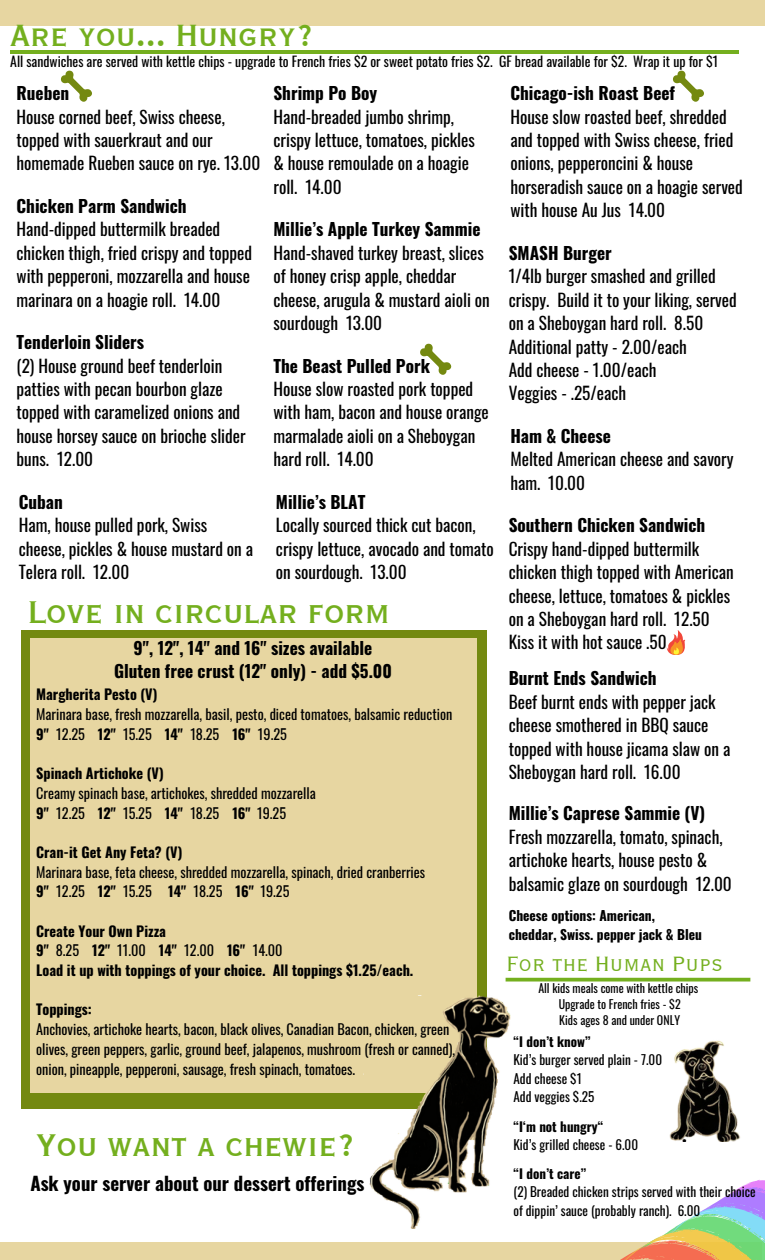
<style>
.page{position:relative;width:765px;height:1260px;background:#fff}
.page>*{position:absolute;margin:0;border:0;box-sizing:border-box;transform-origin:0 0}
.t1{font:40.88px "Copperplate Gothic LT Pro 30 BC";color:#74af1e}
.t2{font:40px "Copperplate Gothic LT Pro 30 BC";color:#74af1e}
.t3{font:27px "Copperplate Gothic LT Pro 29 BC";color:#74af1e}
.t4{font:700 18.75px "Oswald";color:#000}
.t5{font:17.25px/23.5px "Oswald";color:#000}
.t6{font:700 17.25px "Oswald";color:#000}
.t7{font:14.25px/19.8px "Oswald";color:#000}
.t8{font:700 14.25px "Oswald";color:#000}
.t9{font:13.75px "Oswald";color:#000}
.t10{font:700 13.5px "Oswald";color:#000}
.t11{font:13.12px/18.2px "Oswald";color:#000}
.t12{font:700 13.12px "Oswald";color:#000}
.t13{font:11.88px "Oswald";color:#000}
.s1{font-weight:700}
</style>
<div class="page">
<div style="left:0;top:0;width:765px;height:26px;background:#e7d6a1"></div>
<hr style="left:10px;top:51px;width:729px;height:3px;background:#74af1e">
<svg style="left:61px;top:70px;width:31px;height:32px"></svg>
<svg style="left:420px;top:343px;width:32px;height:32px"></svg>
<svg style="left:673px;top:70px;width:31px;height:32px"></svg>
<div style="left:21px;top:630px;width:466px;height:479px;background:#748910"></div>
<div style="left:30px;top:638px;width:447px;height:455px;background:#e7d6a1"></div>
<img style="left:363px;top:995px;width:148px;height:234px">
<div style="left:0;top:1242px;width:762px;height:18px;background:#e7d6a1"></div>
<svg style="left:620px;top:1179px;width:145px;height:81px"></svg>
<img style="left:669px;top:1040px;width:71px;height:102px">
<svg style="left:506px;top:978px;width:244px;height:4px"></svg>
<svg style="left:667px;top:630px;width:19px;height:25px"></svg>
<p class="t2" style="left:10px;top:17px;width:305px">Are you... Hungry?</p>
<p class="t9" style="left:10px;top:51px;width:709px">All sandwiches are served with kettle chips - upgrade to French fries $2 or sweet potato fries $2. GF bread available for $2. Wrap it up for $1</p>
<p class="t6" style="left:17px;top:80px;width:54px">Rueben</p>
<p class="t5" style="left:17px;top:104px;width:245px">House corned beef, Swiss cheese, topped with sauerkraut and our homemade Rueben sauce on rye. 13.00</p>
<p class="t6" style="left:273px;top:80px;width:105px">Shrimp Po Boy</p>
<p class="t5" style="left:273px;top:104px;width:203px">Hand-breaded jumbo shrimp, crispy lettuce, tomatoes, pickles &amp; house remoulade on a hoagie roll. 14.00</p>
<p class="t6" style="left:273px;top:216px;width:209px">Millie’s Apple Turkey Sammie</p>
<p class="t5" style="left:273px;top:240px;width:218px">Hand-shaved turkey breast, slices of honey crisp apple, cheddar cheese, arugula &amp; mustard aioli on sourdough 13.00</p>
<p class="t6" style="left:510px;top:80px;width:166px">Chicago-ish Roast Beef</p>
<p class="t5" style="left:510px;top:104px;width:234px">House slow roasted beef, shredded and topped with Swiss cheese, fried onions, pepperoncini &amp; house horseradish sauce on a hoagie served with house Au Jus 14.00</p>
<p class="t6" style="left:17px;top:192px;width:172px">Chicken Parm Sandwich</p>
<p class="t5" style="left:17px;top:217px;width:237px">Hand-dipped buttermilk breaded chicken thigh, fried crispy and topped with pepperoni, mozzarella and house marinara on a hoagie roll. 14.00</p>
<p class="t6" style="left:17px;top:329px;width:129px">Tenderloin Sliders</p>
<p class="t5" style="left:17px;top:353px;width:231px">(2) House ground beef tenderloin patties with pecan bourbon glaze topped with caramelized onions and house horsey sauce on brioche slider buns. 12.00</p>
<p class="t6" style="left:19px;top:488px;width:46px">Cuban</p>
<p class="t5" style="left:19px;top:513px;width:236px">Ham, house pulled pork, Swiss cheese, pickles &amp; house mustard on a<br>Telera roll. 12.00</p>
<p class="t6" style="left:509px;top:239px;width:105px">SMASH Burger</p>
<p class="t5" style="left:509px;top:264px;width:230px">1/4lb burger smashed and grilled crispy. Build it to your liking, served on a Sheboygan hard roll. 8.50</p>
<p class="t5" style="left:509px;top:334px;width:180px">Additional patty - 2.00/each</p>
<p class="t5" style="left:509px;top:357px;width:149px">Add cheese - 1.00/each</p>
<p class="t5" style="left:509px;top:381px;width:119px">Veggies - .25/each</p>
<p class="t6" style="left:273px;top:352px;width:158px">The Beast Pulled Pork</p>
<p class="t5" style="left:273px;top:376px;width:217px">House slow roasted pork topped with ham, bacon and house orange marmalade aioli on a Sheboygan hard roll. 14.00</p>
<p class="t6" style="left:510px;top:422px;width:102px">Ham &amp; Cheese</p>
<p class="t5" style="left:510px;top:447px;width:225px">Melted American cheese and savory ham. 10.00</p>
<p class="t6" style="left:276px;top:488px;width:91px">Millie’s BLAT</p>
<p class="t5" style="left:276px;top:513px;width:219px">Locally sourced thick cut bacon, crispy lettuce, avocado and tomato on sourdough. 13.00</p>
<p class="t6" style="left:509px;top:512px;width:198px">Southern Chicken Sandwich</p>
<p class="t5" style="left:509px;top:536px;width:227px">Crispy hand-dipped buttermilk chicken thigh topped with American cheese, lettuce, tomatoes &amp; pickles on a Sheboygan hard roll. 12.50</p>
<p class="t5" style="left:509px;top:630px;width:159px">Kiss it with hot sauce .50</p>
<p class="t1" style="left:28px;top:593px;width:363px">Love in circular form</p>
<p class="t6" style="left:134px;top:634px;width:240px">9", 12", 14" and 16" sizes available</p>
<p class="t6" style="left:114px;top:658px;width:279px">Gluten free crust (12" only) - add $5.00</p>
<p class="t8" style="left:36px;top:683px;width:123px">Margherita Pesto (V)</p>
<p class="t7" style="left:36px;top:704px;width:418px">Marinara base, fresh mozzarella, basil, pesto, diced tomatoes, balsamic reduction</p>
<p class="t7" style="left:36px;top:724px;width:252px"><span class="s1">9"</span> 12.25 <span class="s1">12"</span> 15.25 <span class="s1">14"</span> 18.25 <span class="s1">16"</span> 19.25</p>
<p class="t8" style="left:36px;top:762px;width:129px">Spinach Artichoke (V)</p>
<p class="t7" style="left:36px;top:783px;width:281px">Creamy spinach base, artichokes, shredded mozzarella</p>
<p class="t7" style="left:36px;top:802px;width:252px"><span class="s1">9"</span> 12.25 <span class="s1">12"</span> 15.25 <span class="s1">14"</span> 18.25 <span class="s1">16"</span> 19.25</p>
<p class="t8" style="left:36px;top:841px;width:148px">Cran-it Get Any Feta? (V)</p>
<p class="t7" style="left:36px;top:861px;width:390px">Marinara base, feta cheese, shredded mozzarella, spinach, dried cranberries</p>
<p class="t7" style="left:36px;top:881px;width:255px"><span class="s1">9"</span> 12.25 <span class="s1">12"</span> 15.25 <span class="s1">14"</span> 18.25 <span class="s1">16"</span> 19.25</p>
<p class="t8" style="left:36px;top:920px;width:131px">Create Your Own Pizza</p>
<p class="t7" style="left:36px;top:940px;width:248px"><span class="s1">9"</span> 8.25 <span class="s1">12"</span> 11.00 <span class="s1">14"</span> 12.00 <span class="s1">16"</span> 14.00</p>
<p class="t8" style="left:36px;top:959px;width:379px">Load it up with toppings of your choice. All toppings $1.25/each.</p>
<p class="t8" style="left:36px;top:998px;width:57px">Toppings:</p>
<p class="t7" style="left:36px;top:1019px;width:420px">Anchovies, artichoke hearts, bacon, black olives, Canadian Bacon, chicken, green olives, green peppers, garlic, ground beef, jalapenos, mushroom (fresh or canned), onion, pineapple, pepperoni, sausage, fresh spinach, tomatoes.</p>
<p class="t6" style="left:509px;top:665px;width:149px">Burnt Ends Sandwich</p>
<p class="t5" style="left:509px;top:689px;width:223px">Beef burnt ends with pepper jack cheese smothered in BBQ sauce topped with house jicama slaw on a<br>Sheboygan hard roll. 16.00</p>
<p class="t6" style="left:509px;top:800px;width:198px">Millie’s Caprese Sammie (V)</p>
<p class="t5" style="left:509px;top:824px;width:225px">Fresh mozzarella, tomato, spinach, artichoke hearts, house pesto &amp; balsamic glaze on sourdough 12.00</p>
<p class="t10" style="left:509px;top:905px;width:148px">Cheese options: American,</p>
<p class="t10" style="left:509px;top:924px;width:195px">cheddar, Swiss. pepper jack &amp; Bleu</p>
<p class="t3" style="left:507px;top:951px;width:218px">For the Human Pups</p>
<p class="t13" style="left:538px;top:979px;width:162px">All kids meals come with kettle chips</p>
<p class="t13" style="left:559px;top:995px;width:124px">Upgrade to French fries - $2</p>
<p class="t13" style="left:559px;top:1011px;width:122px">Kids ages 8 and under ONLY</p>
<p class="t12" style="left:513px;top:1031px;width:79px">“I don’t know”</p>
<p class="t11" style="left:513px;top:1050px;width:150px">Kid’s burger served plain - 7.00</p>
<p class="t11" style="left:513px;top:1069px;width:70px">Add cheese $1</p>
<p class="t11" style="left:513px;top:1087px;width:82px">Add veggies $.25</p>
<p class="t12" style="left:513px;top:1116px;width:91px">“I‘m not hungry“</p>
<p class="t11" style="left:513px;top:1135px;width:126px">Kid’s grilled cheese - 6.00</p>
<p class="t12" style="left:513px;top:1163px;width:74px">“I don’t care”</p>
<p class="t11" style="left:513px;top:1182px;width:244px">(2) Breaded chicken strips served with their choice of dippin’ sauce (probably ranch). 6.00</p>
<p class="t1" style="left:36px;top:1126px;width:320px">You want a chewie?</p>
<p class="t4" style="left:30px;top:1169px;width:336px">Ask your server about our dessert offerings</p>
</div>
